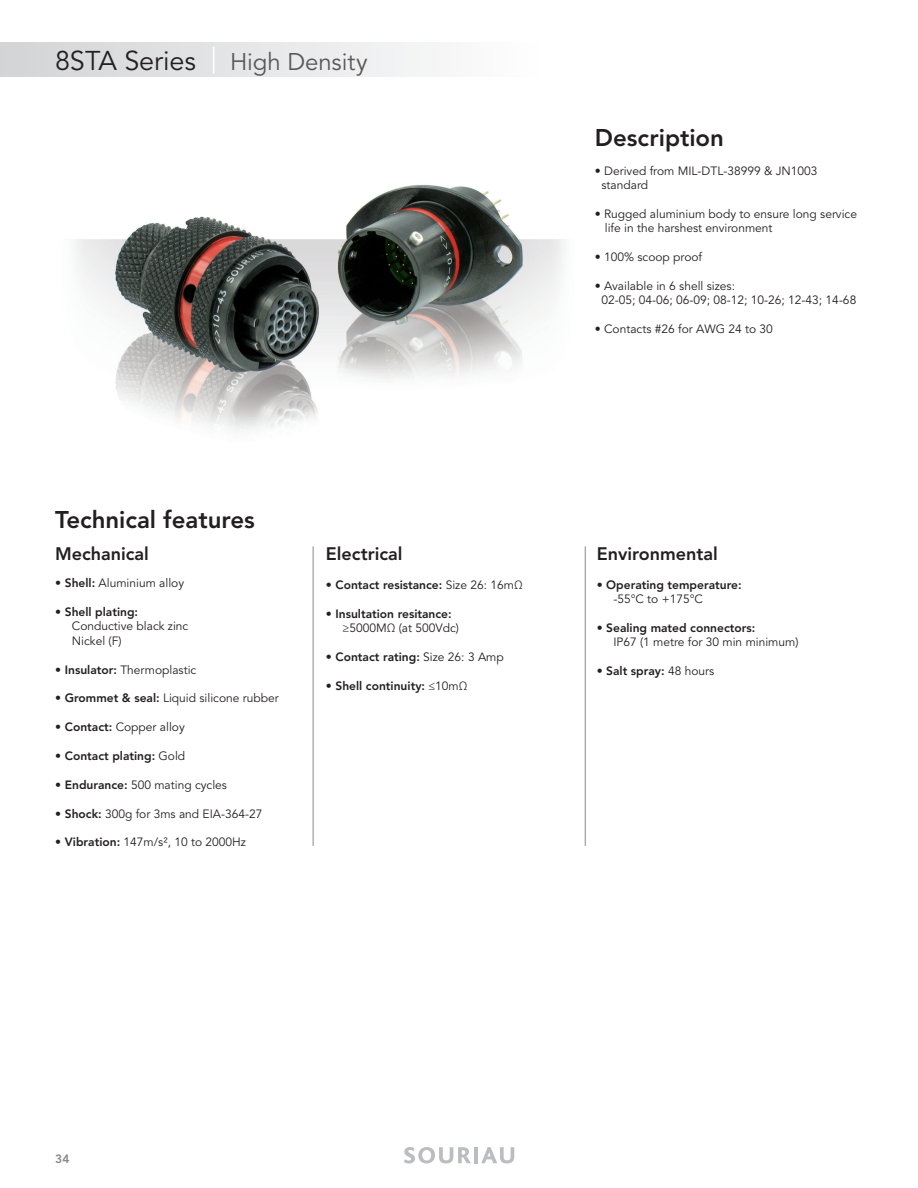
<style>
.page{position:relative;width:918px;height:1188px;background:#fff}
.page>*{position:absolute;margin:0;border:0;box-sizing:border-box;transform-origin:0 0}
.t1{font:800 24px "Avenir LT Std";color:#231f20}
.t2{font:24px "Avenir LT Std";letter-spacing:-.005em;color:#57585a}
.t3{font:800 18px "Avenir LT Std";color:#231f20}
.t4{font:12px/14.4px "Avenir LT Std";color:#231f20}
.t5{font:800 12px "Avenir LT Std";color:#231f20}
.t6{font:800 12px "Avenir LT Std";color:#87898c}
.s1{font-size:27px;color:#231f20}
.s2{font-size:27px;color:#fff}
.s3{font-weight:800}
.s4{font-weight:400}
</style>
<div class="page">
<div style="left:0;top:43px;width:544px;height:34px;background:linear-gradient(to right,#d2d3d6,#fefefe)"></div>
<svg style="left:404px;top:1147px;width:67px;height:16px"></svg>
<hr style="left:474px;top:1147px;width:4px;height:16px;background:#bcbdc0">
<svg style="left:481px;top:1147px;width:33px;height:16px"></svg>
<img style="left:74px;top:184px;width:491px;height:247px">
<hr style="left:313px;top:546px;width:1px;height:300px;background:#87898c">
<hr style="left:585px;top:546px;width:1px;height:300px;background:#87898c">
<h1 class="t2" style="left:55px;top:48px;width:314px"><span class="s1">8STA Series</span> <span class="s2">|</span> High Density</h1>
<h1 class="t1" style="left:55px;top:506px;width:201px">Technical features</h1>
<h2 class="t3" style="left:55px;top:543px;width:95px">Mechanical</h2>
<p class="t4" style="left:55px;top:576px;width:130px"><span class="s3">• Shell:</span> Aluminium alloy</p>
<p class="t5" style="left:55px;top:605px;width:84px">• Shell plating:</p>
<p class="t4" style="left:72px;top:619px;width:118px">Conductive black zinc<br>Nickel (F)</p>
<p class="t4" style="left:55px;top:663px;width:143px"><span class="s3">• Insulator:</span> Thermoplastic</p>
<p class="t4" style="left:55px;top:691px;width:225px"><span class="s3">• Grommet &amp; seal:</span> Liquid silicone rubber</p>
<p class="t4" style="left:55px;top:720px;width:131px"><span class="s3">• Contact:</span> Copper alloy</p>
<p class="t5" style="left:55px;top:749px;width:132px">• Contact plating: <span class="s4">Gold</span></p>
<p class="t4" style="left:55px;top:778px;width:173px"><span class="s3">• Endurance:</span> 500 mating cycles</p>
<p class="t4" style="left:55px;top:807px;width:209px"><span class="s3">• Shock:</span> 300g for 3ms and EIA-364-27</p>
<p class="t4" style="left:55px;top:835px;width:192px"><span class="s3">• Vibration:</span> 147m/s², 10 to 2000Hz</p>
<h2 class="t3" style="left:326px;top:543px;width:78px">Electrical</h2>
<p class="t5" style="left:326px;top:578px;width:198px">• Contact resistance: <span class="s4">Size 26: 16mΩ</span></p>
<p class="t5" style="left:326px;top:606px;width:127px">• Insultation resitance:</p>
<p class="t4" style="left:343px;top:621px;width:118px">≥5000MΩ (at 500Vdc)</p>
<p class="t5" style="left:326px;top:650px;width:179px">• Contact rating: <span class="s4">Size 26: 3 Amp</span></p>
<p class="t5" style="left:326px;top:678px;width:143px">• Shell continuity: <span class="s4">≤10mΩ</span></p>
<h1 class="t1" style="left:595px;top:123px;width:131px">Description</h1>
<p class="t4" style="left:602px;top:164px;width:218px;text-indent:-7px">• Derived from MIL-DTL-38999 &amp; JN1003 standard</p>
<p class="t4" style="left:605px;top:207px;width:254px;text-indent:-10px">• Rugged aluminium body to ensure long service life in the harshest environment</p>
<p class="t4" style="left:595px;top:250px;width:109px">• 100% scoop proof</p>
<p class="t4" style="left:602px;top:279px;width:256px;text-indent:-7px">• Available in 6 shell sizes:<br>02-05; 04-06; 06-09; 08-12; 10-26; 12-43; 14-68</p>
<p class="t4" style="left:595px;top:322px;width:179px">• Contacts #26 for AWG 24 to 30</p>
<h2 class="t3" style="left:597px;top:543px;width:123px">Environmental</h2>
<p class="t5" style="left:597px;top:578px;width:146px">• Operating temperature:</p>
<p class="t4" style="left:613px;top:592px;width:91px">-55°C to +175°C</p>
<p class="t5" style="left:597px;top:621px;width:160px">• Sealing mated connectors:</p>
<p class="t4" style="left:613px;top:635px;width:187px">IP67 (1 metre for 30 min minimum)</p>
<p class="t5" style="left:597px;top:664px;width:119px">• Salt spray: <span class="s4">48 hours</span></p>
<p class="t6" style="left:55px;top:1152px;width:16px">34</p>
</div>
